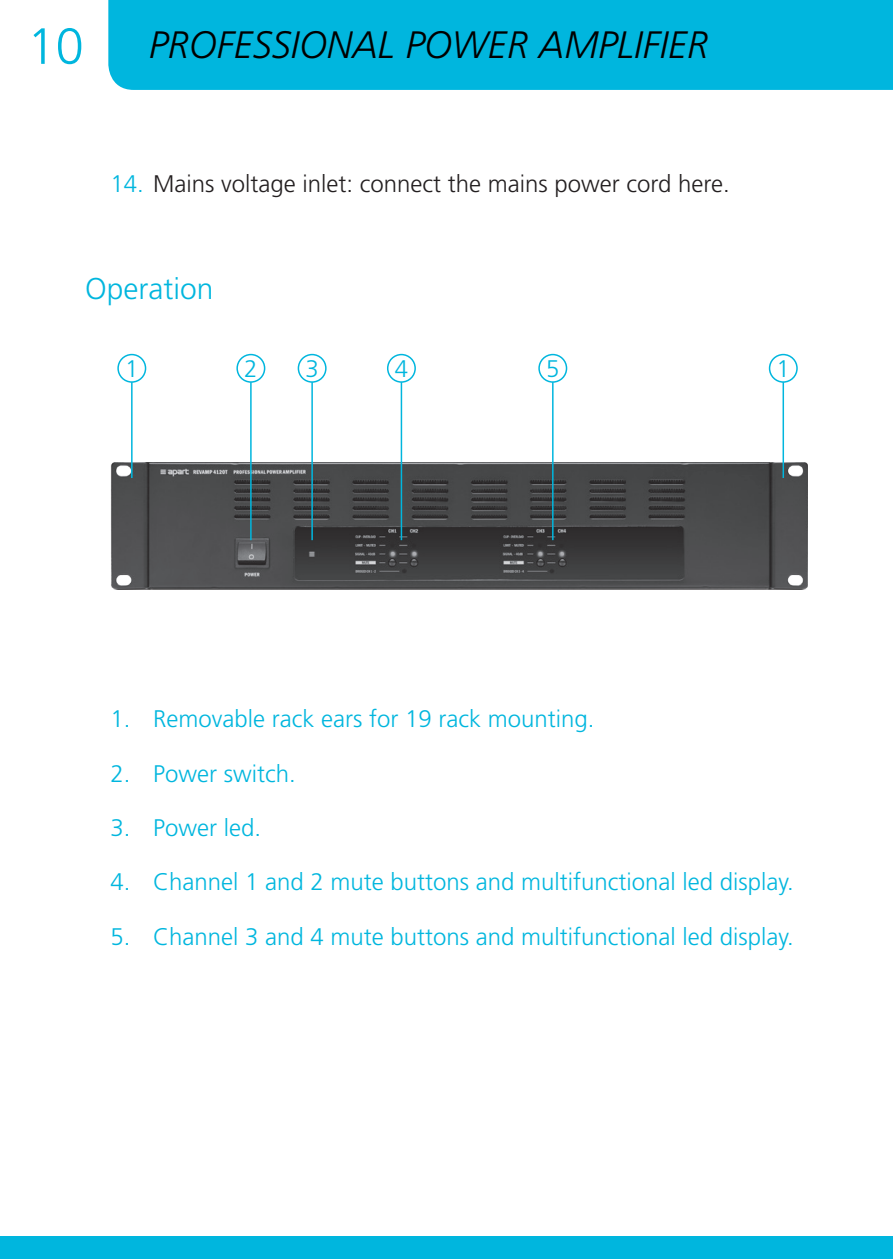
<style>
.page{position:relative;width:893px;height:1259px;background:#fff}
.page>*{position:absolute;margin:0;border:0;box-sizing:border-box;transform-origin:0 0}
.t1{font:300 51px "Frutiger LT Std";color:#00b6de}
.t2{font:italic 300 38.1px "Frutiger LT Std";color:#000}
.Title_Chapter{font:300 30px "Frutiger LT Std";color:#00b6de}
.Specification_number{font:300 24px "Frutiger LT Std";color:#00b6de}
.t3{font:300 24px "Frutiger LT Std";color:#231f20}
.s1{color:#00b6de}
</style>
<div class="page">
<div style="left:108px;top:0;width:785px;height:90px;background:#00b6de"></div>
<div style="left:0;top:1236px;width:893px;height:23px;background:#00b6de"></div>
<img style="left:111px;top:463px;width:697px;height:127px">
<div style="left:117px;top:354px;width:29px;height:29px;border:2px solid #00b6de;border-radius:50%"></div>
<div style="left:769px;top:354px;width:29px;height:29px;border:2px solid #00b6de;border-radius:50%"></div>
<div style="left:236px;top:354px;width:29px;height:29px;border:2px solid #00b6de;border-radius:50%"></div>
<div style="left:298px;top:354px;width:29px;height:29px;border:2px solid #00b6de;border-radius:50%"></div>
<div style="left:387px;top:354px;width:29px;height:29px;border:2px solid #00b6de;border-radius:50%"></div>
<div style="left:538px;top:354px;width:29px;height:29px;border:2px solid #00b6de;border-radius:50%"></div>
<hr style="left:131px;top:382px;width:2px;height:96px;background:#00b6de">
<hr style="left:782px;top:382px;width:2px;height:96px;background:#00b6de">
<hr style="left:250px;top:382px;width:2px;height:158px;background:#00b6de">
<hr style="left:311px;top:382px;width:2px;height:158px;background:#00b6de">
<hr style="left:401px;top:382px;width:1px;height:158px;background:#00b6de">
<hr style="left:552px;top:382px;width:2px;height:158px;background:#00b6de">
<h1 class="t1" style="left:27px;top:17px;width:58px">10</h1>
<h2 class="t2" style="left:149px;top:23px;width:561px">PROFESSIONAL POWER AMPLIFIER</h2>
<p class="t3" style="left:111px;top:170px;width:621px"><span class="s1">14.</span> Mains voltage inlet: connect the mains power cord here.</p>
<p class="Title_Chapter" style="left:85px;top:272px;width:130px">Operation</p>
<p class="Specification_number" style="left:125px;top:355px;width:15px">1</p>
<p class="Specification_number" style="left:244px;top:355px;width:15px">2</p>
<p class="Specification_number" style="left:305px;top:355px;width:15px">3</p>
<p class="Specification_number" style="left:395px;top:355px;width:15px">4</p>
<p class="Specification_number" style="left:546px;top:355px;width:15px">5</p>
<p class="Specification_number" style="left:777px;top:355px;width:15px">1</p>
<p class="Specification_number" style="left:111px;top:705px;width:485px">1. Removable rack ears for 19 rack mounting.</p>
<p class="Specification_number" style="left:111px;top:759px;width:187px">2. Power switch.</p>
<p class="Specification_number" style="left:111px;top:814px;width:152px">3. Power led.</p>
<p class="Specification_number" style="left:111px;top:868px;width:685px">4. Channel 1 and 2 mute buttons and multifunctional led display.</p>
<p class="Specification_number" style="left:111px;top:922px;width:685px">5. Channel 3 and 4 mute buttons and multifunctional led display.</p>
</div>
